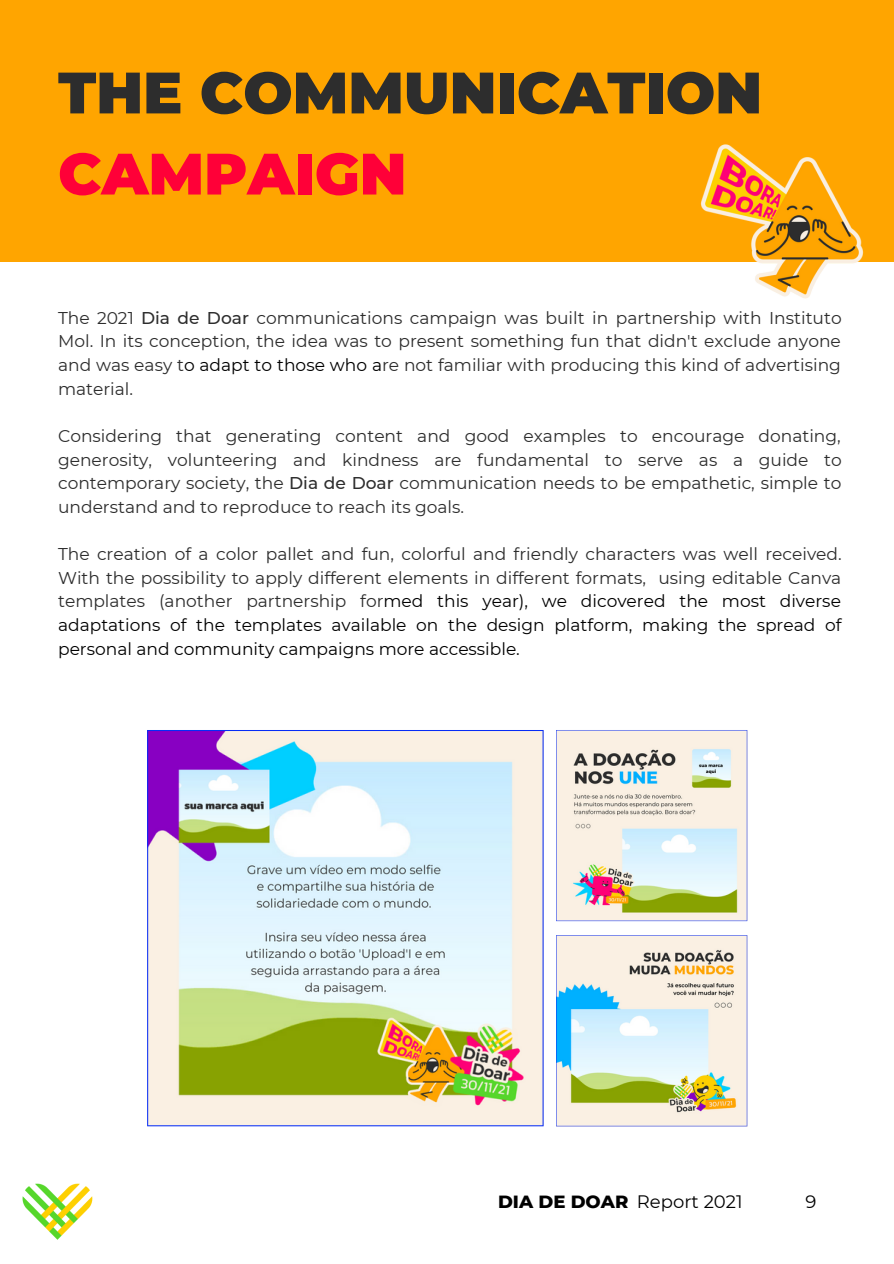
<style>
.page{position:relative;width:894px;height:1264px;background:#fff}
.page>*{position:absolute;margin:0;border:0;box-sizing:border-box;transform-origin:0 0}
.t1{font:900 58.2px "Montserrat";color:#2d2d2d}
.t2{font:900 58.2px "Montserrat";color:#ff0038}
.t3{font:18px "Montserrat";color:#000}
.t4{font:17.1px/23.7px "Montserrat";color:#2d2d2d;text-align:justify}
.s1{font-weight:500}
.s2{color:#000}
.s3{font-weight:800}
</style>
<div class="page">
<img style="left:22px;top:1183px;width:71px;height:57px">
<svg style="left:147px;top:730px;width:396px;height:396px;background:#ced6c9"></svg>
<div style="left:0;top:0;width:893px;height:262px;background:#ffa500"></div>
<img style="left:700px;top:144px;width:164px;height:155px">
<svg style="left:556px;top:730px;width:191px;height:191px;background:#dcdcce"></svg>
<svg style="left:556px;top:935px;width:191px;height:191px;background:#d4ded0"></svg>
<h1 class="t1" style="left:58px;top:57px;width:705px">THE COMMUNICATION</h1>
<h1 class="t2" style="left:58px;top:138px;width:350px">CAMPAIGN</h1>
<p class="t4" style="left:58px;top:305px;width:784px">The 2021 <span class="s1">Dia de Doar</span> communications campaign was built in partnership with Instituto Mol. In its conception, the idea was to present something fun that didn't exclude anyone and was easy t<span class="s2">o adapt to those who a</span>re not familiar with producing this kind of advertising material.</p>
<p class="t4" style="left:58px;top:424px;width:785px">Considering that generating content and good examples to encourage donating, generosity, volunteering and kindness are fundamental to serve as a guide to contemporary society, the <span class="s1">Dia de Doar</span> communication needs to be empathetic, simple to understand and to reproduce to reach its goals.</p>
<p class="t4" style="left:58px;top:542px;width:784px">The creation of a color pallet and fun, colorful and friendly characters was well received.<br>With the possibility to apply different elements in different formats, using editable Canva templates (another partnership for<span class="s2">med this year), we dicovered the most diverse adaptations of the templates available on the design platform, making the spread of personal and community campaigns more accessible.</span></p>
<p class="t3" style="left:498px;top:1190px;width:246px"><span class="s3">DIA DE DOAR</span> Report 2021</p>
<p class="t3" style="left:805px;top:1190px;width:12px">9</p>
</div>
